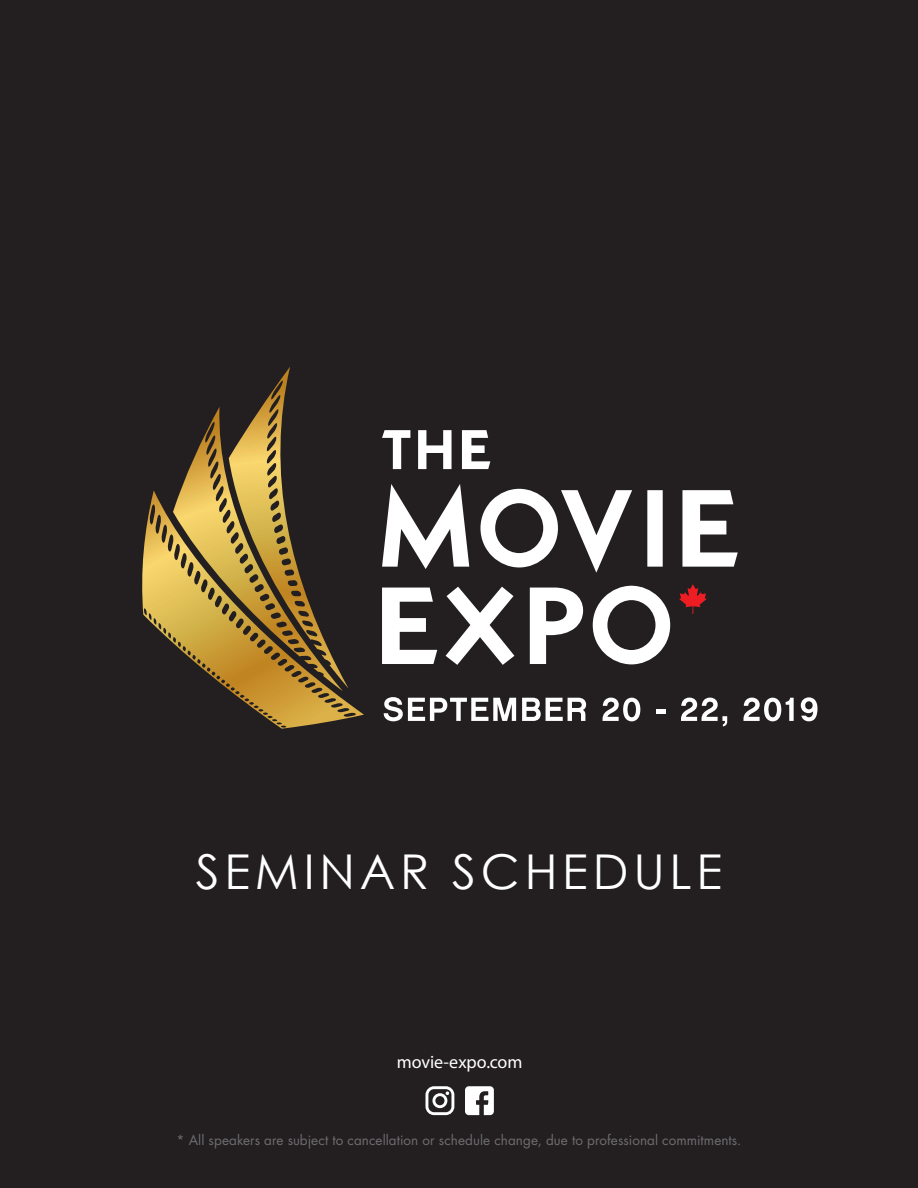
<style>
.page{position:relative;width:918px;height:1188px;background:#231f20}
.page>*{position:absolute;margin:0;border:0;box-sizing:border-box;transform-origin:0 0}
.cover_h1{font:48px "Century Gothic";letter-spacing:.1em;color:#fff}
.cover_p{font:18px "Myriad Pro";letter-spacing:-.005em;color:#fff}
.schedule_p{font:13.5px "Futura Std";letter-spacing:.005em;color:#6c6d70}
</style>
<div class="page">
<svg style="left:465px;top:1086px;width:29px;height:29px"></svg>
<svg style="left:426px;top:1086px;width:28px;height:29px"></svg>
<svg style="left:462px;top:430px;width:28px;height:39px"></svg>
<svg style="left:420px;top:430px;width:32px;height:39px"></svg>
<svg style="left:420px;top:588px;width:17px;height:76px"></svg>
<svg style="left:446px;top:587px;width:68px;height:78px"></svg>
<svg style="left:530px;top:588px;width:53px;height:76px"></svg>
<svg style="left:593px;top:586px;width:77px;height:78px"></svg>
<svg style="left:682px;top:490px;width:56px;height:77px"></svg>
<svg style="left:420px;top:484px;width:49px;height:85px"></svg>
<svg style="left:647px;top:490px;width:16px;height:77px"></svg>
<svg style="left:480px;top:489px;width:152px;height:84px"></svg>
<svg style="left:679px;top:584px;width:28px;height:30px"></svg>
<img style="left:382px;top:430px;width:38px;height:292px">
<svg style="left:261px;top:367px;width:29px;height:40px"></svg>
<svg style="left:181px;top:407px;width:103px;height:83px"></svg>
<svg style="left:142px;top:490px;width:222px;height:239px"></svg>
<svg style="left:384px;top:697px;width:132px;height:24px"></svg>
<svg style="left:522px;top:698px;width:64px;height:23px"></svg>
<svg style="left:603px;top:698px;width:37px;height:23px"></svg>
<svg style="left:656px;top:710px;width:9px;height:4px"></svg>
<svg style="left:681px;top:698px;width:46px;height:28px"></svg>
<svg style="left:744px;top:698px;width:50px;height:23px"></svg>
<svg style="left:801px;top:697px;width:17px;height:24px"></svg>
<p class="cover_h1" style="left:196px;top:838px;width:528px">SEMINAR SCHEDULE</p>
<p class="cover_p" style="left:397px;top:1050px;width:127px">movie-expo.com</p>
<p class="schedule_p" style="left:177px;top:1131px;width:566px">* All speakers are subject to cancellation or schedule change, due to professional commitments.</p>
</div>
